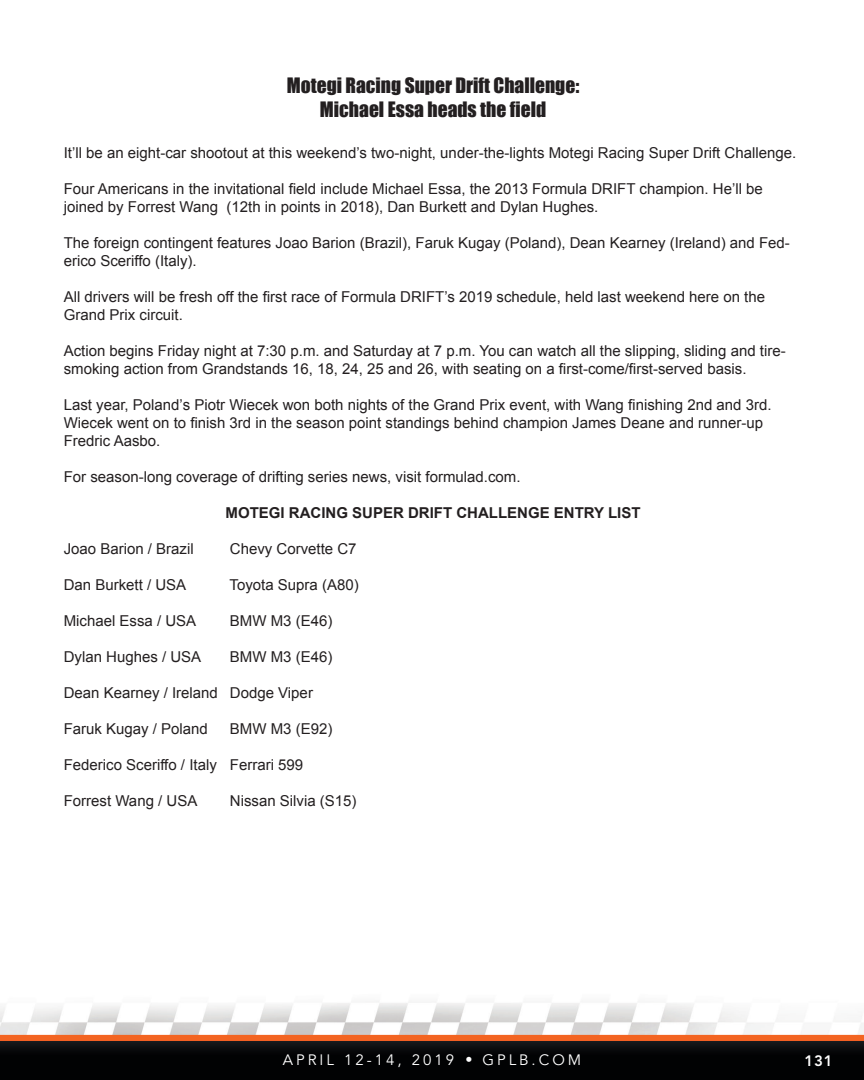
<style>
.page{position:relative;width:864px;height:1080px;background:#fff}
.page>*{position:absolute;margin:0;border:0;box-sizing:border-box;transform-origin:0 0}
.t1{font:19.5px/23.4px "Impact";color:#231f20;text-align:center}
.t2{font:15px/18px "Arial";color:#231f20}
.t3{font:700 15px "Arial";color:#231f20}
.t4{font:15px "Avenir LT Std";letter-spacing:.2em;color:#fff}
.t5{font:800 15px "Avenir LT Std";color:#fff}
</style>
<div class="page">
<img style="left:0;top:1001px;width:864px;height:79px">
<div style="left:0;top:1035px;width:864px;height:6px;background:#f36421"></div>
<svg style="left:466px;top:1057px;width:5px;height:5px"></svg>
<p class="t1" style="left:287px;top:73px;width:294px">Motegi Racing Super Drift Challenge:<br>Michael Essa heads the field</p>
<p class="t2" style="left:64px;top:144px;width:734px">It’ll be an eight-car shootout at this weekend’s two-night, under-the-lights Motegi Racing Super Drift Challenge.</p>
<p class="t2" style="left:64px;top:180px;width:701px">Four Americans in the invitational field include Michael Essa, the 2013 Formula DRIFT champion. He’ll be joined by Forrest Wang (12th in points in 2018), Dan Burkett and Dylan Hughes.</p>
<p class="t2" style="left:64px;top:234px;width:728px">The foreign contingent features Joao Barion (Brazil), Faruk Kugay (Poland), Dean Kearney (Ireland) and Fed&shy;erico Sceriffo (Italy).</p>
<p class="t2" style="left:64px;top:288px;width:703px">All drivers will be fresh off the first race of Formula DRIFT’s 2019 schedule, held last weekend here on the<br>Grand Prix circuit.</p>
<p class="t2" style="left:64px;top:342px;width:724px">Action begins Friday night at 7:30 p.m. and Saturday at 7 p.m. You can watch all the slipping, sliding and tire&shy;smoking action from Grandstands 16, 18, 24, 25 and 26, with seating on a first-come/first-served basis.</p>
<p class="t2" style="left:64px;top:396px;width:709px">Last year, Poland’s Piotr Wiecek won both nights of the Grand Prix event, with Wang finishing 2nd and 3rd.<br>Wiecek went on to finish 3rd in the season point standings behind champion James Deane and runner-up<br>Fredric Aasbo.</p>
<p class="t2" style="left:64px;top:468px;width:458px">For season-long coverage of drifting series news, visit formulad.com.</p>
<p class="t3" style="left:226px;top:503px;width:417px">MOTEGI RACING SUPER DRIFT CHALLENGE ENTRY LIST</p>
<p class="t2" style="left:64px;top:540px;width:132px">Joao Barion / Brazil</p>
<p class="t2" style="left:230px;top:540px;width:128px">Chevy Corvette C7</p>
<p class="t2" style="left:64px;top:576px;width:124px">Dan Burkett / USA</p>
<p class="t2" style="left:230px;top:576px;width:131px">Toyota Supra (A80)</p>
<p class="t2" style="left:64px;top:612px;width:134px">Michael Essa / USA</p>
<p class="t2" style="left:230px;top:612px;width:104px">BMW M3 (E46)</p>
<p class="t2" style="left:64px;top:648px;width:139px">Dylan Hughes / USA</p>
<p class="t2" style="left:230px;top:648px;width:104px">BMW M3 (E46)</p>
<p class="t2" style="left:64px;top:684px;width:251px">Dean Kearney / Ireland Dodge Viper</p>
<p class="t2" style="left:64px;top:720px;width:146px">Faruk Kugay / Poland</p>
<p class="t2" style="left:230px;top:720px;width:104px">BMW M3 (E92)</p>
<p class="t2" style="left:64px;top:756px;width:241px">Federico Sceriffo / Italy Ferrari 599</p>
<p class="t2" style="left:64px;top:792px;width:135px">Forrest Wang / USA</p>
<p class="t2" style="left:230px;top:792px;width:128px">Nissan Silvia (S15)</p>
<p class="t4" style="left:283px;top:1051px;width:173px">APRIL 12-14, 2019</p>
<p class="t4" style="left:482px;top:1051px;width:100px">GPLB.COM</p>
<p class="t5" style="left:805px;top:1052px;width:30px">131</p>
</div>
